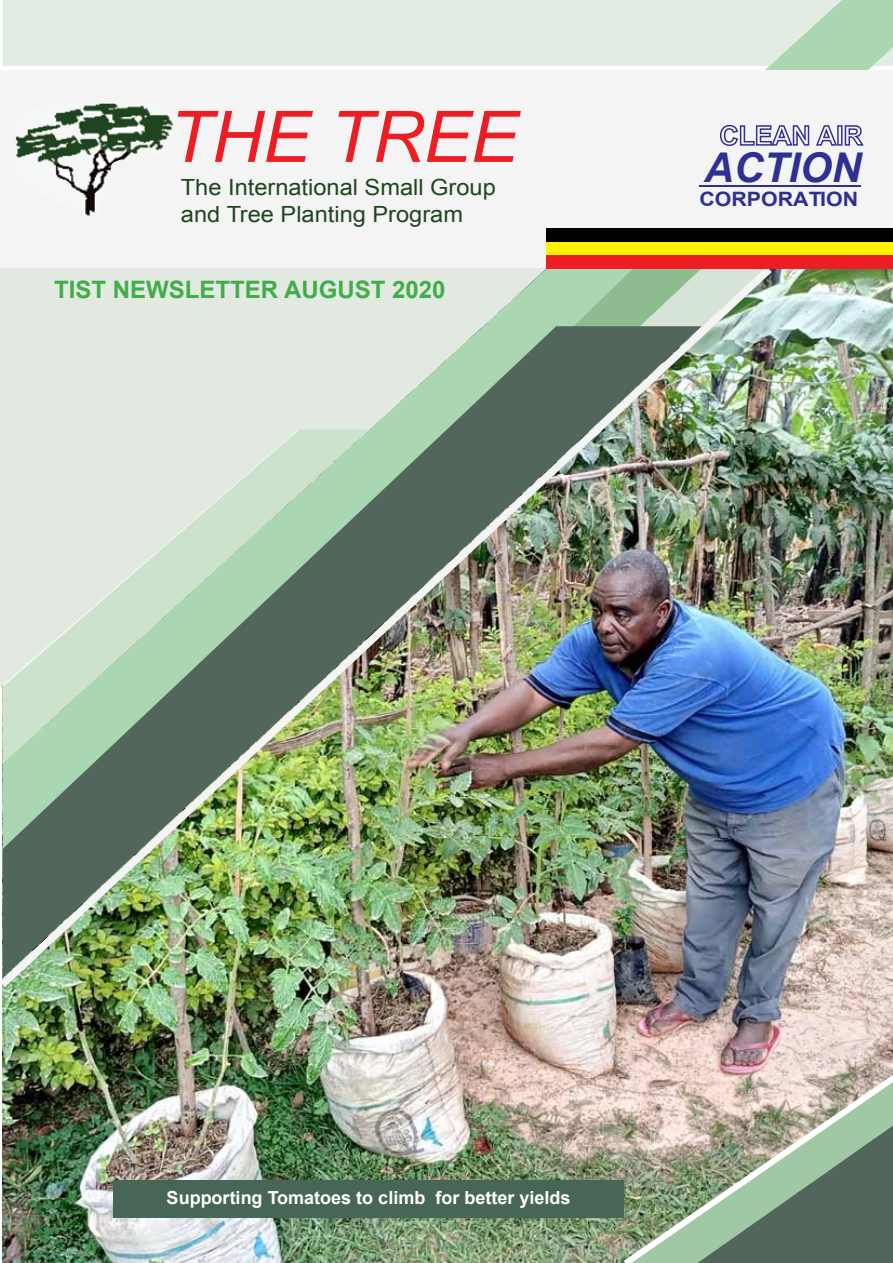
<style>
.page{position:relative;width:893px;height:1263px;background:#fff}
.page>*{position:absolute;margin:0;border:0;box-sizing:border-box;transform-origin:0 0}
.t1{font:italic 71.25px "Arial";color:#ed1d24}
.t2{font:italic 700 40.95px "Arial";color:#2e3092}
.t3{font:700 24px "Arial";color:#41ad49}
.t4{font:22.35px/27px "Arial";color:#1f451f;scale:1.06 1}
.t5{font:700 19.8px "Arial";color:#2e3092;scale:1.08 1}
.t6{font:700 18px "Arial";color:#fff}
</style>
<div class="page">
<img style="left:3px;top:859px;width:890px;height:404px">
<svg style="left:617px;top:1070px;width:276px;height:193px"></svg>
<img style="left:3px;top:0;width:890px;height:859px">
<div style="left:0;top:70px;width:893px;height:198px;background:#f4f4f4"></div>
<img style="left:16px;top:104px;width:157px;height:112px">
<svg style="left:720px;top:124px;width:117px;height:22px"></svg>
<div style="left:837px;top:125px;width:5px;height:21px;border:1px solid #2e3092"></div>
<svg style="left:844px;top:125px;width:20px;height:21px"></svg>
<hr style="left:699px;top:185px;width:162px;height:2px;background:#2e3092">
<div style="left:546px;top:242px;width:347px;height:14px;background:#fff200"></div>
<div style="left:546px;top:228px;width:347px;height:14px;background:#000"></div>
<svg style="left:564px;top:255px;width:202px;height:1px"></svg>
<img style="left:0;top:268px;width:772px;height:719px">
<div style="left:546px;top:256px;width:347px;height:13px;background:#ed1d24"></div>
<div style="left:113px;top:1180px;width:511px;height:37px;background:#486655"></div>
<h1 class="t1" style="left:169px;top:91px;width:350px">THE TREE</h1>
<p class="t4" style="left:181px;top:174px;width:299px">The International Small Group and Tree Planting Program</p>
<p class="t3" style="left:54px;top:274px;width:393px">TIST NEWSLETTER AUGUST 2020</p>
<h2 class="t2" style="left:704px;top:140px;width:159px">ACTION</h2>
<p class="t5" style="left:699px;top:186px;width:149px">CORPORATION</p>
<p class="t6" style="left:167px;top:1185px;width:405px">Supporting Tomatoes to climb for better yields</p>
</div>
